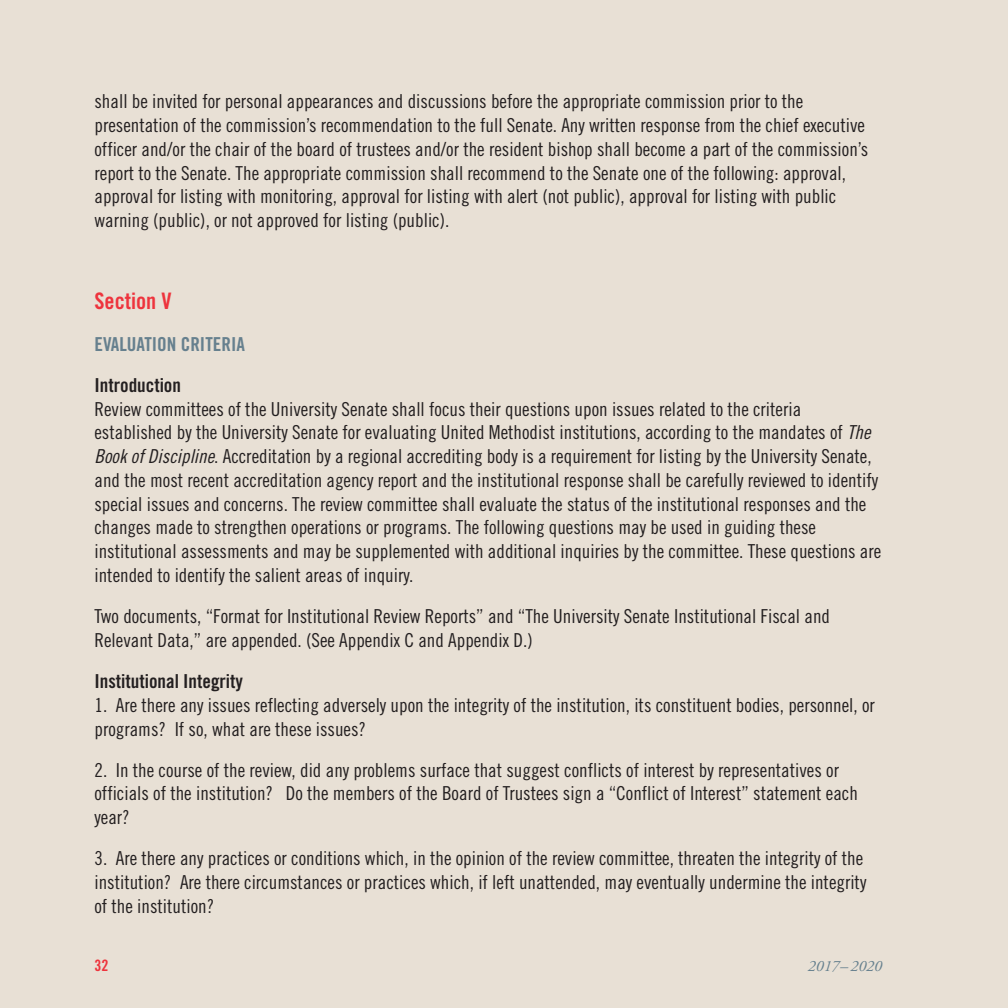
<style>
.page{position:relative;width:1008px;height:1008px;background:#e8e0d5}
.page>*{position:absolute;margin:0;border:0;box-sizing:border-box;transform-origin:0 0}
.t1{font:22.75px "Trade Gothic Bold Cond Twenty";color:#ee343d}
.t2{font:19.25px/23.8px "Trade Gothic Cond Eighteen";color:#231f20}
.t3{font:19.25px "Trade Gothic Bold Cond Twenty";color:#231f20}
.t4{font:19.25px "Trade Gothic Bold Cond Twenty";color:#66808e}
.t5{font:italic 15.75px "Adobe Garamond Pro";color:#66808e}
.t6{font:15.75px "Trade Gothic Bold Cond Twenty";color:#ee343d}
.s1{font-family:"Trade Gothic LT Std Cn 18 Obl"}
</style>
<div class="page">
<p class="t2" style="left:94px;top:89px;width:775px">shall be invited for personal appearances and discussions before the appropriate commission prior to the presentation of the commission’s recommendation to the full Senate. Any written response from the chief executive officer and/or the chair of the board of trustees and/or the resident bishop shall become a part of the commission’s report to the Senate. The appropriate commission shall recommend to the Senate one of the following: approval, approval for listing with monitoring, approval for listing with alert (not public), approval for listing with public warning (public), or not approved for listing (public).</p>
<p class="t1" style="left:94px;top:288px;width:79px">Section V</p>
<p class="t4" style="left:94px;top:332px;width:152px">EVALUATION CRITERIA</p>
<p class="t3" style="left:94px;top:373px;width:88px">Introduction</p>
<p class="t2" style="left:94px;top:397px;width:788px">Review committees of the University Senate shall focus their questions upon issues related to the criteria established by the University Senate for evaluating United Methodist institutions, according to the mandates of <span class="s1">The Book of Discipline</span>. Accreditation by a regional accrediting body is a requirement for listing by the University Senate, and the most recent accreditation agency report and the institutional response shall be carefully reviewed to identify special issues and concerns. The review committee shall evaluate the status of the institutional responses and the changes made to strengthen operations or programs. The following questions may be used in guiding these institutional assessments and may be supplemented with additional inquiries by the committee. These questions are intended to identify the salient areas of inquiry.</p>
<p class="t2" style="left:94px;top:604px;width:737px">Two documents, “Format for Institutional Review Reports” and “The University Senate Institutional Fiscal and<br>Relevant Data,” are appended. (See Appendix C and Appendix D.)</p>
<p class="t3" style="left:94px;top:669px;width:150px">Institutional Integrity</p>
<p class="t2" style="left:94px;top:693px;width:782px">1. Are there any issues reflecting adversely upon the integrity of the institution, its constituent bodies, personnel, or programs? If so, what are these issues?</p>
<p class="t2" style="left:94px;top:758px;width:765px">2. In the course of the review, did any problems surface that suggest conflicts of interest by representatives or officials of the institution? Do the members of the Board of Trustees sign a “Conflict of Interest” statement each year?</p>
<p class="t2" style="left:94px;top:846px;width:773px">3. Are there any practices or conditions which, in the opinion of the review committee, threaten the integrity of the institution? Are there circumstances or practices which, if left unattended, may eventually undermine the integrity of the institution?</p>
<p class="t6" style="left:94px;top:955px;width:15px">32</p>
<p class="t5" style="left:808px;top:956px;width:76px">2017– 2020</p>
</div>
